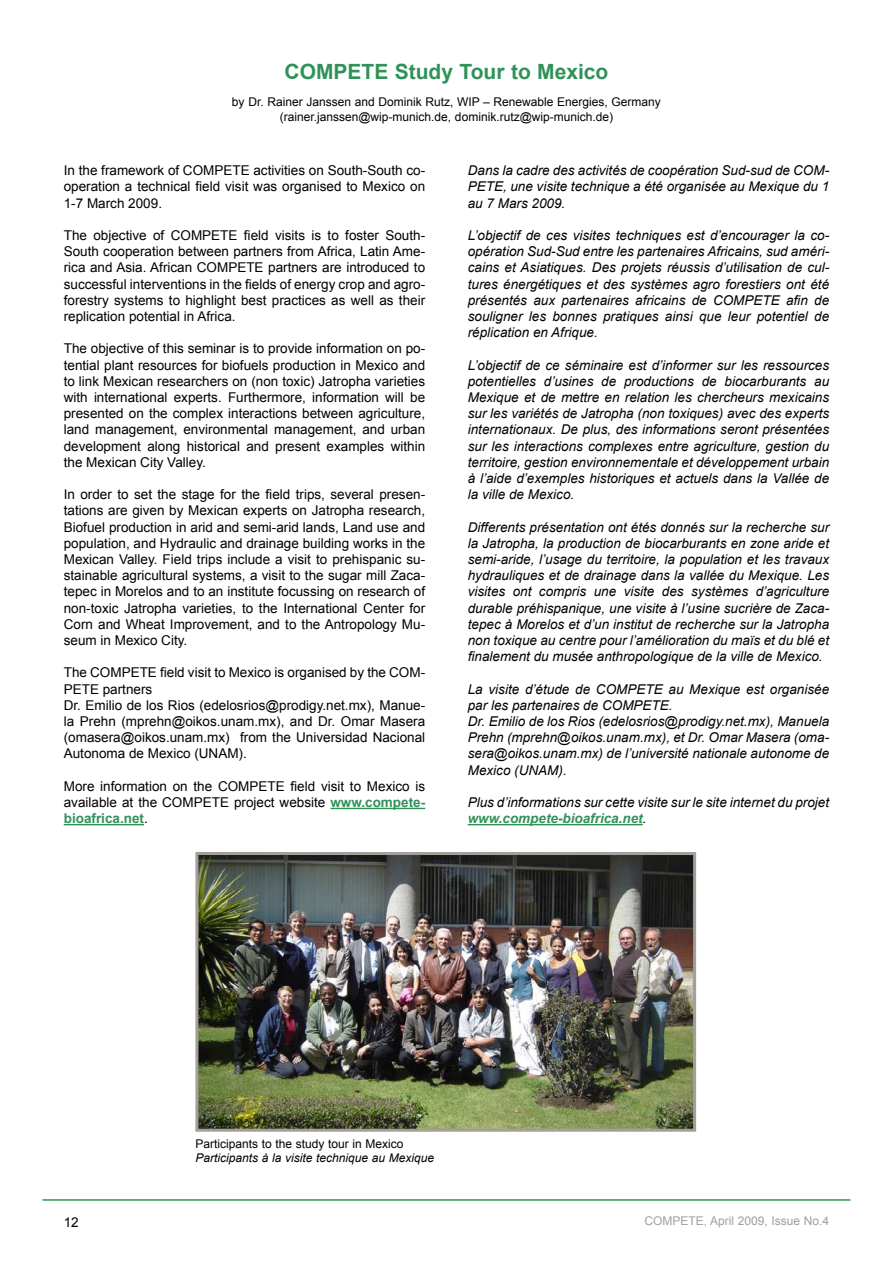
<style>
.page{position:relative;width:893px;height:1263px;background:#fff}
.page>*{position:absolute;margin:0;border:0;box-sizing:border-box;transform-origin:0 0}
.t1{font:700 21px "Arial";color:#309259}
.t2{font:italic 13.5px/16.2px "Arial";color:#000;text-align:justify}
.t3{font:13.5px/16.2px "Arial";color:#000;text-align:justify}
.t4{font:12px/14.4px "Arial";color:#000;text-align:center}
.t5{font:italic 12px "Arial";color:#000}
.t6{font:12px "Arial";color:#a39f9a}
.s1{font-weight:700;color:#309259}
</style>
<div class="page">
<hr style="left:43px;top:1199px;width:807px;height:2px;background:#309259">
<hr style="left:330px;top:808px;width:95px;height:1px;background:#309259">
<hr style="left:64px;top:824px;width:80px;height:1px;background:#309259">
<hr style="left:468px;top:824px;width:175px;height:1px;background:#309259">
<img style="left:199px;top:856px;width:493px;height:272px">
<div style="left:195px;top:852px;width:501px;height:280px;border:3px solid #a39f9a"></div>
<h1 class="t1" style="left:284px;top:58px;width:325px">COMPETE Study Tour to Mexico</h1>
<p class="t4" style="left:232px;top:95px;width:430px">by Dr. Rainer Janssen and Dominik Rutz, WIP – Renewable Energies, Germany (rainer.janssen@wip-munich.de, dominik.rutz@wip-munich.de)</p>
<p class="t3" style="left:64px;top:162px;width:363px">In the framework of COMPETE activities on South-South co&shy;operation a technical field visit was organised to Mexico on 1-7 March 2009.</p>
<p class="t3" style="left:64px;top:227px;width:363px">The objective of COMPETE field visits is to foster South-South cooperation between partners from Africa, Latin Ame&shy;rica and Asia. African COMPETE partners are introduced to successful interventions in the fields of energy crop and agro&shy;forestry systems to highlight best practices as well as their replication potential in Africa.</p>
<p class="t3" style="left:64px;top:341px;width:363px">The objective of this seminar is to provide information on po&shy;tential plant resources for biofuels production in Mexico and to link Mexican researchers on (non toxic) Jatropha varieties with international experts. Furthermore, information will be presented on the complex interactions between agriculture, land management, environmental management, and urban development along historical and present examples within the Mexican City Valley.</p>
<p class="t3" style="left:64px;top:486px;width:363px">In order to set the stage for the field trips, several presen&shy;tations are given by Mexican experts on Jatropha research, Biofuel production in arid and semi-arid lands, Land use and population, and Hydraulic and drainage building works in the Mexican Valley. Field trips include a visit to prehispanic su&shy;stainable agricultural systems, a visit to the sugar mill Zaca&shy;tepec in Morelos and to an institute focussing on research of non-toxic Jatropha varieties, to the International Center for Corn and Wheat Improvement, and to the Antropology Mu&shy;seum in Mexico City.</p>
<p class="t3" style="left:64px;top:665px;width:363px;text-align:left">The COMPETE field visit to Mexico is organised by the COM-PETE partners<br>Dr. Emilio de los Rios (edelosrios@prodigy.net.mx), Manue&shy;la Prehn (mprehn@oikos.unam.mx), and Dr. Omar Masera (omasera@oikos.unam.mx) from the Universidad Nacional Autonoma de Mexico (UNAM).</p>
<p class="t3" style="left:64px;top:778px;width:363px">More information on the COMPETE field visit to Mexico is available at the COMPETE project website <span class="s1">www.compete&shy;bioafrica.net</span>.</p>
<p class="t2" style="left:468px;top:162px;width:363px">Dans la cadre des activités de coopération Sud-sud de COM-PETE, une visite technique a été organisée au Mexique du 1 au 7 Mars 2009.</p>
<p class="t2" style="left:468px;top:227px;width:363px">L’objectif de ces visites techniques est d’encourager la co&shy;opération Sud-Sud entre les partenaires Africains, sud améri&shy;cains et Asiatiques. Des projets réussis d’utilisation de cul&shy;tures énergétiques et des systèmes agro forestiers ont été présentés aux partenaires africains de COMPETE afin de souligner les bonnes pratiques ainsi que leur potentiel de réplication en Afrique.</p>
<p class="t2" style="left:468px;top:357px;width:363px">L’objectif de ce séminaire est d’informer sur les ressources potentielles d’usines de productions de biocarburants au Mexique et de mettre en relation les chercheurs mexicains sur les variétés de Jatropha (non toxiques) avec des experts internationaux. De plus, des informations seront présentées sur les interactions complexes entre agriculture, gestion du territoire, gestion environnementale et développement urbain à l’aide d’exemples historiques et actuels dans la Vallée de la ville de Mexico.</p>
<p class="t2" style="left:468px;top:519px;width:363px">Differents présentation ont étés donnés sur la recherche sur la Jatropha, la production de biocarburants en zone aride et semi-aride, l’usage du territoire, la population et les travaux hydrauliques et de drainage dans la vallée du Mexique. Les visites ont compris une visite des systèmes d’agriculture durable préhispanique, une visite à l’usine sucrière de Zaca&shy;tepec à Morelos et d’un institut de recherche sur la Jatropha non toxique au centre pour l’amélioration du maïs et du blé et finalement du musée anthropologique de la ville de Mexico.</p>
<p class="t2" style="left:468px;top:681px;width:363px;text-align:left">La visite d’étude de COMPETE au Mexique est organisée par les partenaires de COMPETE.<br>Dr. Emilio de los Rios (edelosrios@prodigy.net.mx), Manuela Prehn (mprehn@oikos.unam.mx), et Dr. Omar Masera (oma&shy;sera@oikos.unam.mx) de l’université nationale autonome de Mexico (UNAM).</p>
<p class="t2" style="left:468px;top:794px;width:363px">Plus d’informations sur cette visite sur le site internet du projet <span class="s1">www.compete-bioafrica.net</span>.</p>
<p class="t4" style="left:195px;top:1136px;width:210px">Participants to the study tour in Mexico</p>
<p class="t5" style="left:195px;top:1150px;width:240px">Participants à la visite technique au Mexique</p>
<p class="t3" style="left:64px;top:1214px;width:17px">12</p>
<p class="t6" style="left:644px;top:1213px;width:186px">COMPETE, April 2009, Issue No.4</p>
</div>
